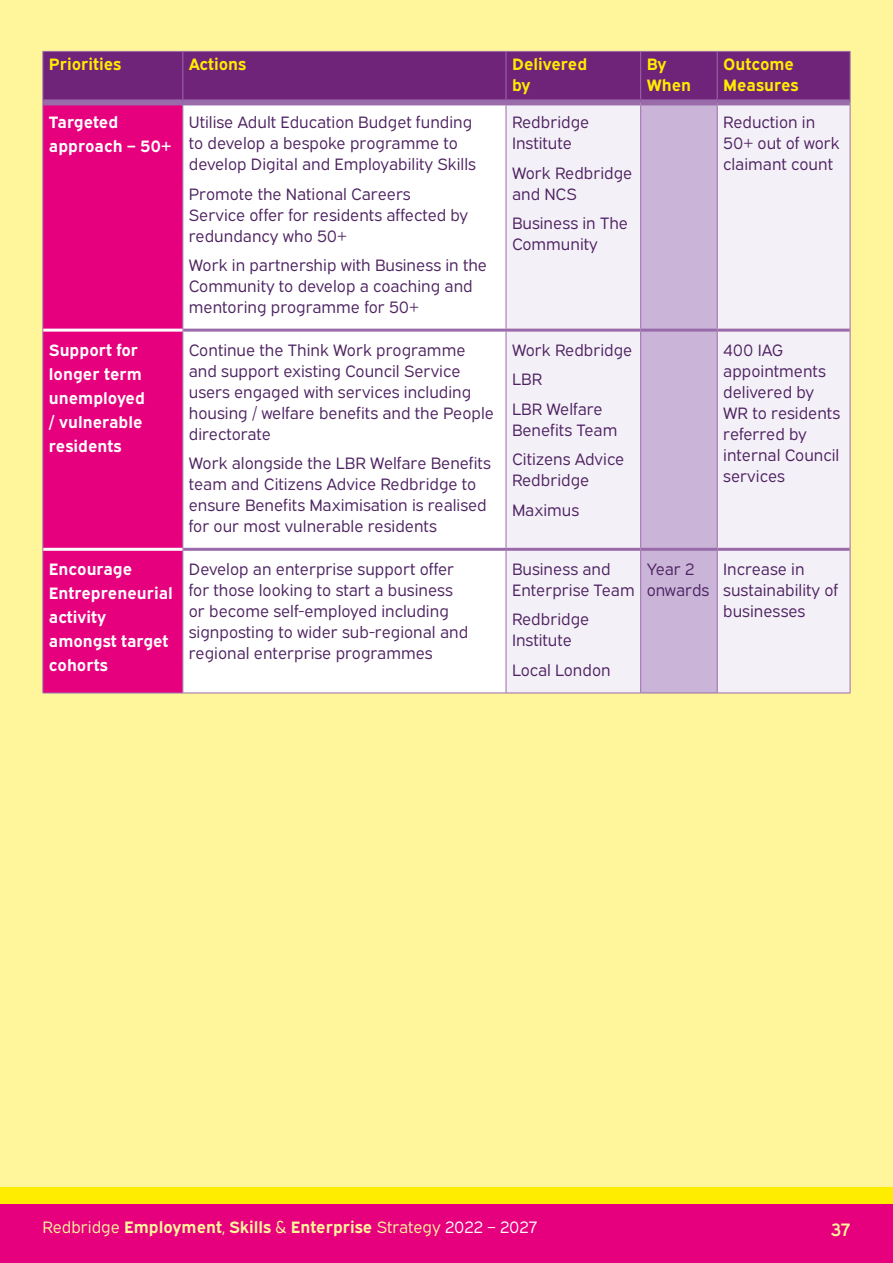
<style>
.page{position:relative;width:893px;height:1263px;background:#fff}
.page>*{position:absolute;margin:0;border:0;box-sizing:border-box;transform-origin:0 0}
.t1{font:18px "Expressway Sb";color:#fff69b}
.table_text{font:16.5px/21px "Expressway Bk";color:#4e2361}
.table_text_bold{font:700 16.5px/24px "Expressway Rg";color:#fff}
.t2{font:700 16.5px "Expressway Rg";color:#fff69b}
.table_text-2{font:700 16.5px/21px "Expressway Rg";color:#ffed00}
.s1{font-family:"Expressway Bk";font-weight:400}
.s2{font-family:"Expressway Bk";font-weight:400;color:#fff}
</style>
<div class="page">
<div style="left:0;top:1203px;width:893px;height:60px;background:#e6007d"></div>
<div style="left:0;top:1186px;width:893px;height:17px;background:#ffed00"></div>
<div style="left:0;top:0;width:893px;height:1186px;background:#fff69b"></div>
<svg style="left:44px;top:52px;width:806px;height:641px;background:#e7bada"></svg>
<hr style="left:43px;top:51px;width:140px;height:1px;background:#9a6bab">
<hr style="left:43px;top:52px;width:1px;height:50px;background:#9a6bab">
<hr style="left:183px;top:51px;width:323px;height:1px;background:#9a6bab">
<hr style="left:506px;top:51px;width:135px;height:1px;background:#9a6bab">
<hr style="left:641px;top:51px;width:76px;height:1px;background:#9a6bab">
<hr style="left:717px;top:51px;width:133px;height:1px;background:#9a6bab">
<hr style="left:850px;top:52px;width:1px;height:50px;background:#9a6bab">
<hr style="left:43px;top:102px;width:1px;height:228px;background:#9a6bab">
<hr style="left:182px;top:105px;width:1px;height:225px;background:#9a6bab">
<hr style="left:506px;top:105px;width:1px;height:224px;background:#9a6bab">
<hr style="left:640px;top:105px;width:1px;height:224px;background:#9a6bab">
<hr style="left:717px;top:105px;width:1px;height:224px;background:#9a6bab">
<hr style="left:850px;top:102px;width:1px;height:228px;background:#9a6bab">
<hr style="left:43px;top:330px;width:1px;height:219px;background:#9a6bab">
<hr style="left:182px;top:330px;width:1px;height:219px;background:#9a6bab">
<hr style="left:506px;top:332px;width:1px;height:216px;background:#9a6bab">
<hr style="left:640px;top:332px;width:1px;height:216px;background:#9a6bab">
<hr style="left:717px;top:332px;width:1px;height:216px;background:#9a6bab">
<hr style="left:850px;top:330px;width:1px;height:219px;background:#9a6bab">
<hr style="left:43px;top:549px;width:1px;height:144px;background:#9a6bab">
<hr style="left:182px;top:549px;width:1px;height:144px;background:#9a6bab">
<hr style="left:506px;top:551px;width:1px;height:142px;background:#9a6bab">
<hr style="left:640px;top:551px;width:1px;height:142px;background:#9a6bab">
<hr style="left:717px;top:551px;width:1px;height:142px;background:#9a6bab">
<hr style="left:850px;top:549px;width:1px;height:144px;background:#9a6bab">
<hr style="left:43px;top:693px;width:140px;height:1px;background:#9a6bab">
<hr style="left:183px;top:693px;width:323px;height:1px;background:#9a6bab">
<hr style="left:506px;top:693px;width:135px;height:1px;background:#9a6bab">
<hr style="left:641px;top:693px;width:76px;height:1px;background:#9a6bab">
<hr style="left:717px;top:693px;width:133px;height:1px;background:#9a6bab">
<div style="left:43px;top:99px;width:140px;height:6px;background:#9a6bab"></div>
<div style="left:183px;top:99px;width:323px;height:6px;background:#9a6bab"></div>
<div style="left:506px;top:99px;width:135px;height:6px;background:#9a6bab"></div>
<div style="left:641px;top:99px;width:76px;height:6px;background:#9a6bab"></div>
<div style="left:717px;top:99px;width:133px;height:6px;background:#9a6bab"></div>
<hr style="left:182px;top:52px;width:1px;height:47px;background:#9a6bab">
<hr style="left:506px;top:52px;width:1px;height:47px;background:#9a6bab">
<hr style="left:640px;top:52px;width:1px;height:47px;background:#9a6bab">
<hr style="left:717px;top:52px;width:1px;height:47px;background:#9a6bab">
<hr style="left:183px;top:329px;width:323px;height:3px;background:#9a6bab">
<hr style="left:506px;top:329px;width:135px;height:3px;background:#9a6bab">
<hr style="left:641px;top:329px;width:76px;height:3px;background:#9a6bab">
<hr style="left:717px;top:329px;width:133px;height:3px;background:#9a6bab">
<hr style="left:183px;top:548px;width:323px;height:3px;background:#9a6bab">
<hr style="left:506px;top:548px;width:135px;height:3px;background:#9a6bab">
<hr style="left:641px;top:548px;width:76px;height:3px;background:#9a6bab">
<hr style="left:717px;top:548px;width:133px;height:3px;background:#9a6bab">
<hr style="left:43px;top:329px;width:139px;height:3px;background:#fff">
<hr style="left:43px;top:548px;width:139px;height:3px;background:#fff">
<p class="table_text-2" style="left:49px;top:52px;width:74px">Priorities</p>
<p class="table_text-2" style="left:189px;top:52px;width:59px">Actions</p>
<p class="table_text-2" style="left:512px;top:52px;width:77px">Delivered by</p>
<p class="table_text-2" style="left:647px;top:52px;width:46px">By<br>When</p>
<p class="table_text-2" style="left:723px;top:52px;width:77px">Outcome<br>Measures</p>
<p class="table_text_bold" style="left:49px;top:108px;width:124px">Targeted approach – 50+</p>
<p class="table_text" style="left:189px;top:110px;width:289px">Utilise Adult Education Budget funding to develop a bespoke programme to develop Digital and Employability Skills</p>
<p class="table_text" style="left:189px;top:182px;width:281px">Promote the National Careers<br>Service offer for residents affected by redundancy who 50+</p>
<p class="table_text" style="left:189px;top:253px;width:300px">Work in partnership with Business in the<br>Community to develop a coaching and mentoring programme for 50+</p>
<p class="table_text" style="left:512px;top:110px;width:79px">Redbridge<br>Institute</p>
<p class="table_text" style="left:512px;top:161px;width:122px">Work Redbridge and NCS</p>
<p class="table_text" style="left:512px;top:211px;width:118px">Business in The<br>Community</p>
<p class="table_text" style="left:723px;top:110px;width:118px">Reduction in<br>50+ out of work claimant count</p>
<p class="table_text_bold" style="left:49px;top:336px;width:98px">Support for longer term unemployed / vulnerable residents</p>
<p class="table_text" style="left:189px;top:338px;width:307px">Continue the Think Work programme and support existing Council Service users engaged with services including housing / welfare benefits and the People directorate</p>
<p class="table_text" style="left:189px;top:451px;width:303px">Work alongside the LBR Welfare Benefits team and Citizens Advice Redbridge to ensure Benefits Maximisation is realised for our most vulnerable residents</p>
<p class="table_text" style="left:512px;top:338px;width:122px">Work Redbridge</p>
<p class="table_text" style="left:512px;top:367px;width:32px">LBR</p>
<p class="table_text" style="left:512px;top:397px;width:107px">LBR Welfare<br>Benefits Team</p>
<p class="table_text" style="left:512px;top:447px;width:114px">Citizens Advice<br>Redbridge</p>
<p class="table_text" style="left:512px;top:498px;width:69px">Maximus</p>
<p class="table_text_bold" style="left:49px;top:555px;width:125px">Encourage<br>Entrepreneurial activity amongst target cohorts</p>
<p class="table_text" style="left:189px;top:557px;width:281px">Develop an enterprise support offer for those looking to start a business or become self-employed including signposting to wider sub-regional and regional enterprise programmes</p>
<p class="table_text" style="left:512px;top:557px;width:124px">Business and<br>Enterprise Team</p>
<p class="table_text" style="left:512px;top:607px;width:79px">Redbridge<br>Institute</p>
<p class="table_text" style="left:512px;top:658px;width:100px">Local London</p>
<p class="table_text" style="left:723px;top:338px;width:118px">400 IAG appointments delivered by<br>WR to residents referred by internal Council services</p>
<p class="table_text" style="left:647px;top:557px;width:64px">Year 2 onwards</p>
<p class="table_text" style="left:723px;top:557px;width:117px">Increase in sustainability of businesses</p>
<p class="t2" style="left:43px;top:1214px;width:496px"><span class="s1">Redbridge</span> Employment<span class="s1">,</span> Skills <span class="s1">&amp;</span> Enterprise <span class="s1">Strategy</span> <span class="s2">2022 – 2027</span></p>
<p class="t1" style="left:830px;top:1215px;width:21px">37</p>
</div>
